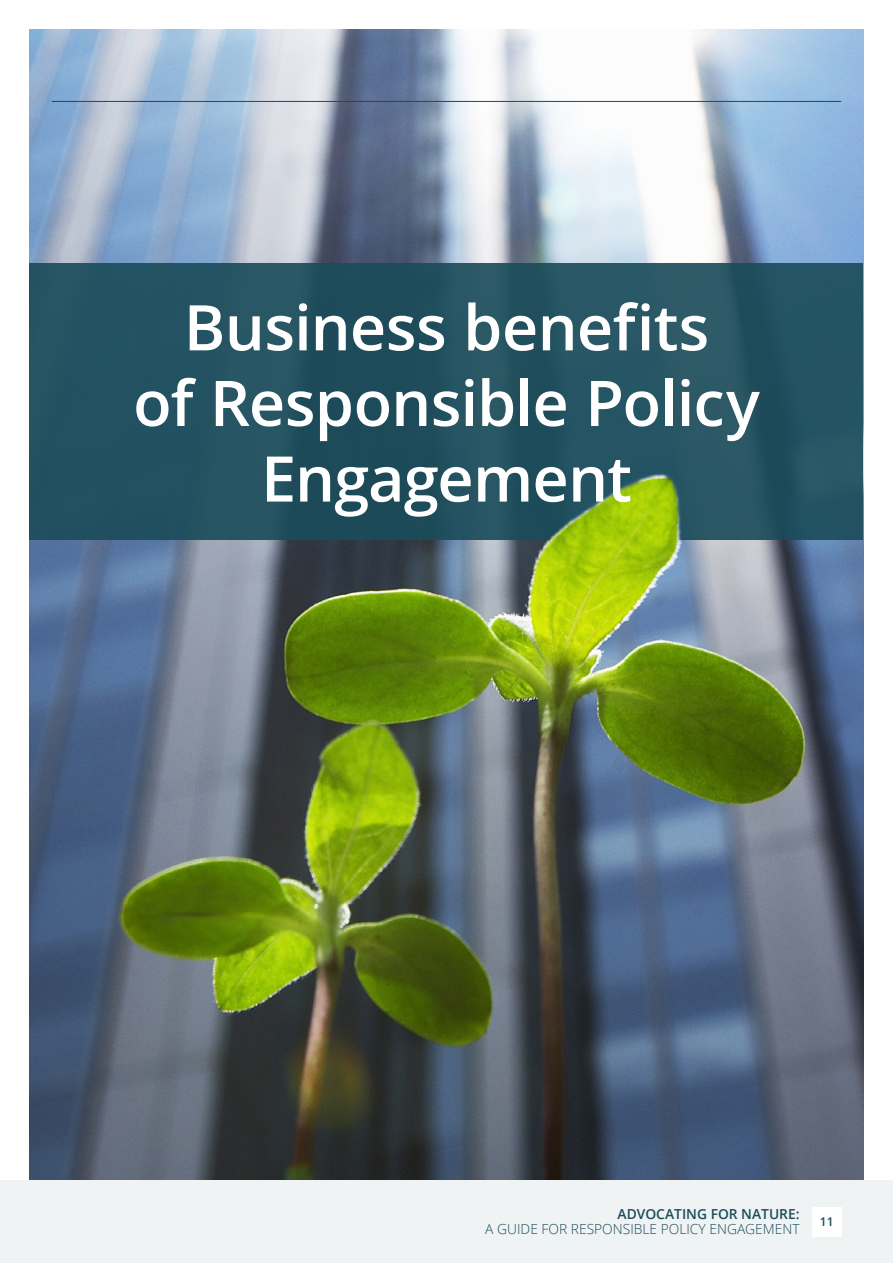
<style>
.page{position:relative;width:893px;height:1263px;background:#fff}
.page>*{position:absolute;margin:0;border:0;box-sizing:border-box;transform-origin:0 0}
.Heading{font:600 63px/75.6px "Open Sans";letter-spacing:-.01em;color:#fff;text-align:center}
.t1{font:300 13.8px "Open Sans";color:#1b4c5a}
.t2{font:600 13.8px "Open Sans";color:#1b4c5a}
.t3{font:600 12px "Open Sans";color:#1b4c5a}
</style>
<div class="page">
<img style="left:30px;top:30px;width:833px;height:234px">
<div style="left:30px;top:264px;width:833px;height:276px;background:#235363"></div>
<img style="left:30px;top:438px;width:833px;height:742px">
<div style="left:0;top:1180px;width:893px;height:83px;background:#f0f3f3"></div>
<hr style="left:52px;top:101px;width:789px;height:1px;background:#1b4c5a">
<div style="left:812px;top:1207px;width:30px;height:29px;background:#fff"></div>
<p class="Heading" style="left:133px;top:288px;width:628px">Business benefits<br>of Responsible Policy<br>Engagement</p>
<p class="t2" style="left:618px;top:1205px;width:184px">ADVOCATING FOR NATURE:</p>
<p class="t1" style="left:485px;top:1220px;width:316px">A GUIDE FOR RESPONSIBLE POLICY ENGAGEMENT</p>
<p class="t3" style="left:820px;top:1213px;width:15px">11</p>
</div>
